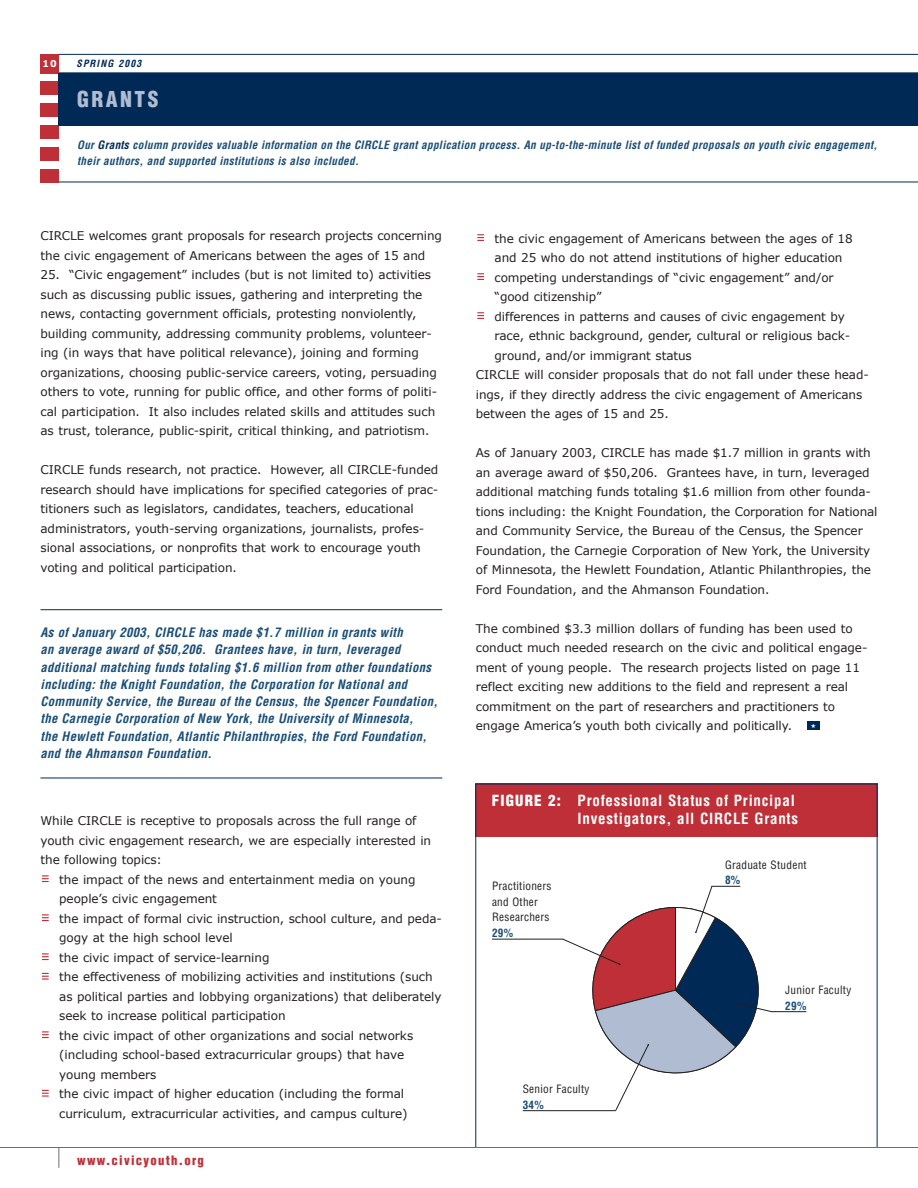
<style>
.page{position:relative;width:918px;height:1188px;background:#fff}
.page>*{position:absolute;margin:0;border:0;box-sizing:border-box;transform-origin:0 0}
.t1{font:900 condensed 21.3px "Helvetica";letter-spacing:.115em;color:#afbcd2}
.t2{font:700 condensed 15px/18px "Helvetica";letter-spacing:.05em;color:#fff;text-align:right}
.t3{font:italic 700 condensed 12.75px/17.2px "Helvetica";letter-spacing:.025em;color:#1a4e76}
.t4{font:900 condensed 12.75px "Helvetica";letter-spacing:.1em;color:#be2f37}
.t5{font:12px/19.5px "Verdana";letter-spacing:-.005em;color:#231f20}
.t6{font:italic 700 condensed 11.25px/15.8px "Helvetica";letter-spacing:.025em;color:#1a4e76}
.t7{font:condensed 11.25px/15.8px "Helvetica";letter-spacing:.025em;color:#231f20}
.t8{font:700 condensed 11.25px "Helvetica";color:#1a4e76}
.t9{font:italic 700 condensed 9.75px "Helvetica";letter-spacing:.115em;color:#002a55}
.t10{font:700 9.3px "Verdana";color:#fff}
.s1{color:#002a55}
.s2{font-weight:900}
</style>
<div class="page">
<div style="left:475px;top:784px;width:403px;height:53px;background:#be2f37"></div>
<svg style="left:58px;top:1148px;width:1px;height:20px"></svg>
<div style="left:40px;top:54px;width:19px;height:19px;background:#be2f37"></div>
<div style="left:807px;top:722px;width:12px;height:8px;background:#002a55"></div>
<svg style="left:477px;top:312px;width:7px;height:7px"></svg>
<svg style="left:477px;top:273px;width:7px;height:7px"></svg>
<svg style="left:477px;top:234px;width:7px;height:7px"></svg>
<svg style="left:42px;top:1090px;width:7px;height:7px"></svg>
<svg style="left:42px;top:1031px;width:7px;height:7px"></svg>
<svg style="left:42px;top:973px;width:7px;height:7px"></svg>
<svg style="left:42px;top:953px;width:7px;height:7px"></svg>
<svg style="left:42px;top:914px;width:7px;height:7px"></svg>
<svg style="left:42px;top:875px;width:7px;height:7px"></svg>
<hr style="left:0;top:1147px;width:918px;height:1px;background:#6c6e70">
<hr style="left:59px;top:72px;width:859px;height:1px;background:#002a55">
<hr style="left:59px;top:54px;width:859px;height:1px;background:#002a55">
<div style="left:40px;top:169px;width:19px;height:13px;background:#be2f37"></div>
<div style="left:40px;top:147px;width:19px;height:13px;background:#be2f37"></div>
<div style="left:40px;top:126px;width:19px;height:13px;background:#be2f37"></div>
<div style="left:40px;top:104px;width:19px;height:13px;background:#be2f37"></div>
<div style="left:40px;top:82px;width:19px;height:13px;background:#be2f37"></div>
<div style="left:59px;top:73px;width:859px;height:53px;background:#002a55"></div>
<hr style="left:59px;top:182px;width:859px;height:1px;background:#002a55">
<hr style="left:40px;top:609px;width:402px;height:1px;background:#002a55">
<hr style="left:40px;top:778px;width:402px;height:1px;background:#002a55">
<hr style="left:772px;top:1011px;width:34px;height:1px;background:#231f20">
<hr style="left:523px;top:1110px;width:93px;height:1px;background:#231f20">
<hr style="left:492px;top:939px;width:71px;height:1px;background:#231f20">
<svg style="left:562px;top:885px;width:211px;height:227px"></svg>
<p class="t10" style="left:42px;top:58px;width:16px">10</p>
<p class="t9" style="left:76px;top:60px;width:66px">SPRING 2003</p>
<h1 class="t1" style="left:77px;top:91px;width:83px">GRANTS</h1>
<p class="t6" style="left:77px;top:138px;width:802px">Our <span class="s1">Grants</span> column provides valuable information on the CIRCLE grant application process. An up-to-the-minute list of funded proposals on youth civic engagement, their authors, and supported institutions is also included.</p>
<p class="t5" style="left:40px;top:226px;width:403px">CIRCLE welcomes grant proposals for research projects concerning the civic engagement of Americans between the ages of 15 and</p>
<p class="t5" style="left:40px;top:265px;width:398px">25. “Civic engagement” includes (but is not limited to) activities such as discussing public issues, gathering and interpreting the news, contacting government officials, protesting nonviolently, building community, addressing community problems, volunteer&shy;ing (in ways that have political relevance), joining and forming organizations, choosing public-service careers, voting, persuading others to vote, running for public office, and other forms of politi&shy;cal participation. It also includes related skills and attitudes such as trust, tolerance, public-spirit, critical thinking, and patriotism.</p>
<p class="t5" style="left:40px;top:460px;width:399px">CIRCLE funds research, not practice. However, all CIRCLE-funded research should have implications for specified categories of prac&shy;titioners such as legislators, candidates, teachers, educational administrators, youth-serving organizations, journalists, profes&shy;sional associations, or nonprofits that work to encourage youth voting and political participation.</p>
<p class="t3" style="left:40px;top:625px;width:399px">As of January 2003, CIRCLE has made $1.7 million in grants with<br>an average award of $50,206. Grantees have, in turn, leveraged additional matching funds totaling $1.6 million from other foundations including: the Knight Foundation, the Corporation for National and Community Service, the Bureau of the Census, the Spencer Foundation, the Carnegie Corporation of New York, the University of Minnesota,<br>the Hewlett Foundation, Atlantic Philanthropies, the Ford Foundation, and the Ahmanson Foundation.</p>
<p class="t5" style="left:40px;top:811px;width:392px">While CIRCLE is receptive to proposals across the full range of youth civic engagement research, we are especially interested in the following topics:</p>
<p class="t5" style="left:59px;top:869px;width:384px">the impact of the news and entertainment media on young people’s civic engagement<br>the impact of formal civic instruction, school culture, and peda&shy;gogy at the high school level<br>the civic impact of service-learning<br>the effectiveness of mobilizing activities and institutions (such as political parties and lobbying organizations) that deliberately seek to increase political participation<br>the civic impact of other organizations and social networks (including school-based extracurricular groups) that have young members<br>the civic impact of higher education (including the formal curriculum, extracurricular activities, and campus culture)</p>
<p class="t4" style="left:77px;top:1156px;width:128px">www.civicyouth.org</p>
<p class="t5" style="left:495px;top:228px;width:360px">the civic engagement of Americans between the ages of 18</p>
<p class="t5" style="left:495px;top:248px;width:349px">and 25 who do not attend institutions of higher education</p>
<p class="t5" style="left:495px;top:267px;width:341px">competing understandings of “civic engagement” and/or</p>
<p class="t5" style="left:495px;top:287px;width:109px">“good citizenship”</p>
<p class="t5" style="left:495px;top:306px;width:352px">differences in patterns and causes of civic engagement by</p>
<p class="t5" style="left:495px;top:326px;width:357px">race, ethnic background, gender, cultural or religious back-</p>
<p class="t5" style="left:495px;top:345px;width:199px">ground, and/or immigrant status</p>
<p class="t5" style="left:476px;top:365px;width:395px">CIRCLE will consider proposals that do not fall under these head-</p>
<p class="t5" style="left:476px;top:384px;width:388px">ings, if they directly address the civic engagement of Americans</p>
<p class="t5" style="left:476px;top:404px;width:194px">between the ages of 15 and 25.</p>
<p class="t5" style="left:476px;top:443px;width:403px">As of January 2003, CIRCLE has made $1.7 million in grants with an average award of $50,206. Grantees have, in turn, leveraged additional matching funds totaling $1.6 million from other founda&shy;tions including: the Knight Foundation, the Corporation for National and Community Service, the Bureau of the Census, the Spencer Foundation, the Carnegie Corporation of New York, the University of Minnesota, the Hewlett Foundation, Atlantic Philanthropies, the Ford Foundation, and the Ahmanson Foundation.</p>
<p class="t5" style="left:476px;top:618px;width:393px">The combined $3.3 million dollars of funding has been used to conduct much needed research on the civic and political engage&shy;ment of young people. The research projects listed on page 11 reflect exciting new additions to the field and represent a real commitment on the part of researchers and practitioners to engage America’s youth both civically and politically.</p>
<p class="t2" style="left:492px;top:793px;width:308px"><span class="s2">FIGURE 2:</span> Professional Status of Principal<br>Investigators, all CIRCLE Grants</p>
<p class="t7" style="left:725px;top:858px;width:83px">Graduate Student</p>
<p class="t8" style="left:725px;top:876px;width:17px">8%</p>
<p class="t7" style="left:492px;top:879px;width:61px">Practitioners and Other<br>Researchers</p>
<p class="t8" style="left:492px;top:929px;width:23px">29%</p>
<p class="t7" style="left:523px;top:1082px;width:68px">Senior Faculty</p>
<p class="t8" style="left:523px;top:1100px;width:23px">34%</p>
<p class="t7" style="left:785px;top:983px;width:68px">Junior Faculty</p>
<p class="t8" style="left:785px;top:1001px;width:23px">29%</p>
</div>
